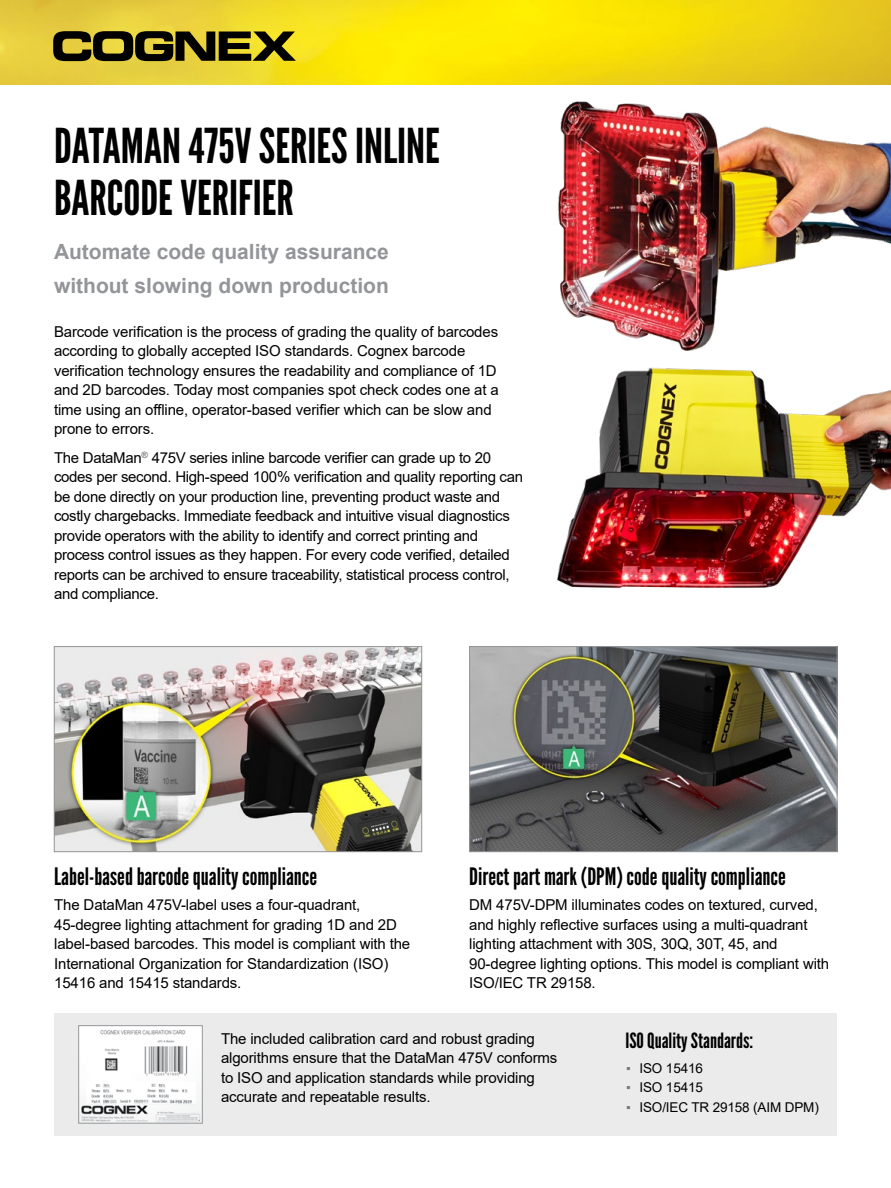
<style>
.page{position:relative;width:891px;height:1188px;background:#fff}
.page>*{position:absolute;margin:0;border:0;box-sizing:border-box;transform-origin:0 0}
.t1{font:48px/52.5px "League Gothic";color:#000}
.t2{font:24px "League Gothic";color:#000}
.t3{font:700 21px/34.5px "Arial";color:#939598}
.t4{font:21px "League Gothic";color:#000}
.t5{font:15px/19.5px "Arial";letter-spacing:-.01em;color:#000}
.t6{font:13.5px "Arial";letter-spacing:-.01em;color:#000}
.s1{color:#77787b}
</style>
<div class="page">
<img style="left:0;top:0;width:891px;height:84px">
<svg style="left:53px;top:31px;width:243px;height:30px;background:#5a5215"></svg>
<img style="left:56px;top:648px;width:364px;height:202px">
<div style="left:54px;top:646px;width:368px;height:206px;border:1px solid #939598"></div>
<img style="left:471px;top:648px;width:365px;height:202px">
<div style="left:469px;top:646px;width:369px;height:206px;border:1px solid #939598"></div>
<img style="left:557px;top:367px;width:334px;height:222px">
<img style="left:557px;top:101px;width:334px;height:250px">
<div style="left:54px;top:1014px;width:783px;height:122px;background:#ebebec"></div>
<img style="left:80px;top:1027px;width:121px;height:95px">
<div style="left:78px;top:1025px;width:125px;height:99px;border:1px solid #939598"></div>
<h1 class="t1" style="left:54px;top:120px;width:387px">DATAMAN 475V SERIES INLINE<br>BARCODE VERIFIER</h1>
<h3 class="t3" style="left:54px;top:234px;width:336px">Automate code quality assurance without slowing down production</h3>
<p class="t5" style="left:54px;top:322px;width:446px">Barcode verification is the process of grading the quality of barcodes according to globally accepted ISO standards. Cognex barcode verification technology ensures the readability and compliance of 1D and 2D barcodes. Today most companies spot check codes one at a time using an offline, operator-based verifier which can be slow and prone to errors.</p>
<p class="t5" style="left:54px;top:448px;width:471px">The DataMan<sup>®</sup> 475V series inline barcode verifier can grade up to 20 codes per second. High-speed 100% verification and quality reporting can be done directly on your production line, preventing product waste and costly chargebacks. Immediate feedback and intuitive visual diagnostics provide operators with the ability to identify and correct printing and process control issues as they happen. For every code verified, detailed reports can be archived to ensure traceability, statistical process control, and compliance.</p>
<h2 class="t2" style="left:54px;top:862px;width:265px">Label-based barcode quality compliance</h2>
<p class="t5" style="left:54px;top:895px;width:358px">The DataMan 475V-label uses a four-quadrant, 45-degree lighting attachment for grading 1D and 2D label-based barcodes. This model is compliant with the International Organization for Standardization (ISO)<br>15416 and 15415 standards.</p>
<h2 class="t2" style="left:469px;top:862px;width:318px">Direct part mark (DPM) code quality compliance</h2>
<p class="t5" style="left:469px;top:895px;width:361px">DM 475V-DPM illuminates codes on textured, curved, and highly reflective surfaces using a multi-quadrant lighting attachment with 30S, 30Q, 30T, 45, and 90-degree lighting options. This model is compliant with ISO/IEC TR 29158.</p>
<p class="t5" style="left:221px;top:1028px;width:338px">The included calibration card and robust grading algorithms ensure that the DataMan 475V conforms to ISO and application standards while providing accurate and repeatable results.</p>
<h3 class="t4" style="left:626px;top:1028px;width:129px">ISO Quality Standards:</h3>
<p class="t6" style="left:626px;top:1059px;width:78px"><span class="s1">▪</span> ISO 15416</p>
<p class="t6" style="left:626px;top:1078px;width:78px"><span class="s1">▪</span> ISO 15415</p>
<p class="t6" style="left:626px;top:1098px;width:194px"><span class="s1">▪</span> ISO/IEC TR 29158 (AIM DPM)</p>
</div>
